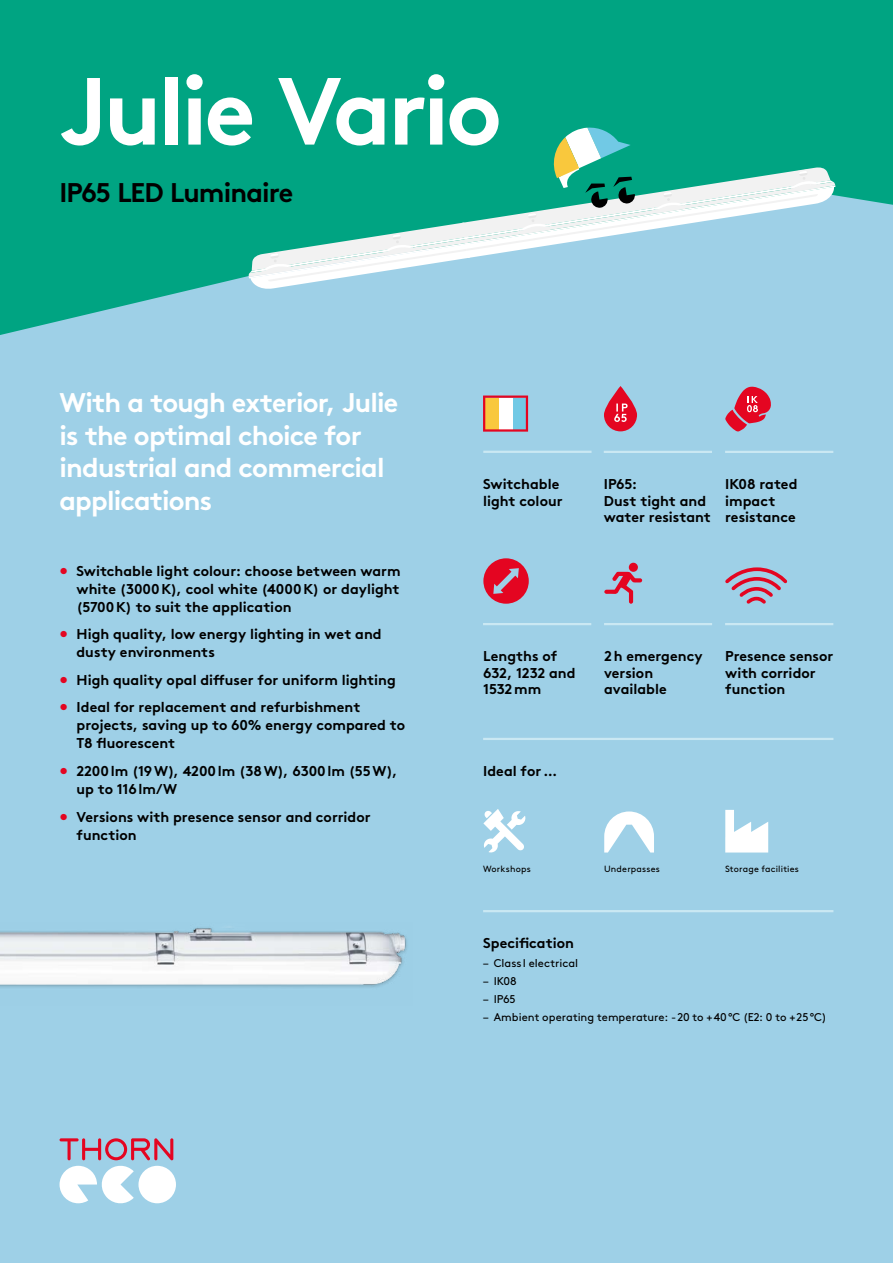
<style>
.page{position:relative;width:893px;height:1263px;background:#9ed0e7}
.page>*{position:absolute;margin:0;border:0;box-sizing:border-box;transform-origin:0 0}
.Headline_34pt{font:700 95.1px "Brown";letter-spacing:-.04em;color:#fff}
.Subheadline_white_18{font:700 27px/32.4px "Brown";letter-spacing:-.03em;color:#fff}
.Subheadline_black_18{font:700 27px "Brown";letter-spacing:-.035em;color:#000}
.Highlight_Icons_9_5{font:700 14.25px/16.5px "Brown";color:#000}
.Headline_Running_Tex{font:700 14.25px "Brown";letter-spacing:.005em;color:#000}
.t1{font:11.25px "Brown";color:#000}
.Application_Icons_6p{font:9px "Brown";letter-spacing:.02em;color:#000}
.s1{color:#e40521}
</style>
<div class="page">
<svg style="left:0;top:0;width:893px;height:335px;fill:#00a482"></svg>
<svg style="left:725px;top:387px;width:46px;height:44px"></svg>
<svg style="left:604px;top:386px;width:33px;height:45px"></svg>
<svg style="left:614px;top:403px;width:14px;height:19px"></svg>
<svg style="left:483px;top:558px;width:46px;height:46px"></svg>
<svg style="left:604px;top:572px;width:38px;height:32px"></svg>
<div style="left:629px;top:563px;width:9px;height:9px;background:#e40521;border-radius:50%"></div>
<svg style="left:483px;top:809px;width:43px;height:44px"></svg>
<svg style="left:604px;top:811px;width:50px;height:41px"></svg>
<svg style="left:725px;top:810px;width:43px;height:42px"></svg>
<svg style="left:725px;top:567px;width:62px;height:37px"></svg>
<svg style="left:248px;top:127px;width:587px;height:164px"></svg>
<img style="left:0;top:927px;width:407px;height:61px">
<hr style="left:483px;top:738px;width:350px;height:2px;background:#cae8f3">
<hr style="left:483px;top:910px;width:350px;height:2px;background:#cae8f3">
<hr style="left:725px;top:451px;width:108px;height:2px;background:#cae8f3">
<hr style="left:725px;top:623px;width:108px;height:2px;background:#cae8f3">
<hr style="left:604px;top:623px;width:108px;height:2px;background:#cae8f3">
<hr style="left:604px;top:451px;width:108px;height:2px;background:#cae8f3">
<hr style="left:483px;top:623px;width:108px;height:2px;background:#cae8f3">
<hr style="left:483px;top:451px;width:109px;height:2px;background:#cae8f3">
<svg style="left:483px;top:395px;width:45px;height:37px;background:#d2ae98"></svg>
<div style="left:138px;top:1166px;width:38px;height:37px;background:#fff;border-radius:50%"></div>
<svg style="left:60px;top:1138px;width:113px;height:65px"></svg>
<p class="Headline_34pt" style="left:60px;top:34px;width:444px">Julie Vario</p>
<p class="Subheadline_black_18" style="left:60px;top:171px;width:235px">IP65 LED Luminaire</p>
<p class="Subheadline_white_18" style="left:60px;top:384px;width:340px">With a tough exterior, Julie is the optimal choice for industrial and commercial applications</p>
<p class="Highlight_Icons_9_5" style="left:77px;top:560px;width:326px;line-height:18px;text-align:justify;text-indent:-17px"><span class="s1">•</span> Switchable light colour: choose between warm white (3000K), cool white (4000K) or daylight (5700K) to suit the application</p>
<p class="Highlight_Icons_9_5" style="left:77px;top:624px;width:307px;line-height:18px;text-indent:-17px"><span class="s1">•</span> High quality, low energy lighting in wet and dusty environments</p>
<p class="Highlight_Icons_9_5" style="left:60px;top:670px;width:338px"><span class="s1">•</span> High quality opal diffuser for uniform lighting</p>
<p class="Highlight_Icons_9_5" style="left:77px;top:697px;width:330px;line-height:18px;text-indent:-17px"><span class="s1">•</span> Ideal for replacement and refurbishment projects, saving up to 60% energy compared to<br>T8 fluorescent</p>
<p class="Highlight_Icons_9_5" style="left:77px;top:760px;width:322px;line-height:18px;text-indent:-17px"><span class="s1">•</span> 2200lm (19W), 4200lm (38W), 6300lm (55W), up to 116lm/W</p>
<p class="Highlight_Icons_9_5" style="left:77px;top:806px;width:296px;line-height:18px;text-indent:-17px"><span class="s1">•</span> Versions with presence sensor and corridor function</p>
<p class="Highlight_Icons_9_5" style="left:483px;top:474px;width:81px">Switchable light colour</p>
<p class="Highlight_Icons_9_5" style="left:604px;top:474px;width:109px">IP65:<br>Dust tight and water resistant</p>
<p class="Highlight_Icons_9_5" style="left:725px;top:474px;width:74px">IK08 rated impact resistance</p>
<p class="Highlight_Icons_9_5" style="left:483px;top:646px;width:94px">Lengths of<br>632, 1232 and<br>1532mm</p>
<p class="Highlight_Icons_9_5" style="left:604px;top:646px;width:100px">2h emergency version available</p>
<p class="Highlight_Icons_9_5" style="left:725px;top:646px;width:110px">Presence sensor with corridor function</p>
<p class="Headline_Running_Tex" style="left:483px;top:759px;width:76px">Ideal for…</p>
<p class="Application_Icons_6p" style="left:483px;top:862px;width:49px">Workshops</p>
<p class="Application_Icons_6p" style="left:604px;top:862px;width:57px">Underpasses</p>
<p class="Application_Icons_6p" style="left:725px;top:862px;width:75px">Storage facilities</p>
<p class="Headline_Running_Tex" style="left:483px;top:932px;width:92px">Specification</p>
<p class="t1" style="left:483px;top:955px;width:97px">– ClassI electrical</p>
<p class="t1" style="left:483px;top:973px;width:35px">– IK08</p>
<p class="t1" style="left:483px;top:990px;width:34px">– IP65</p>
<p class="t1" style="left:483px;top:1008px;width:345px">– Ambient operating temperature: -20 to +40°C (E2: 0 to +25°C)</p>
</div>
